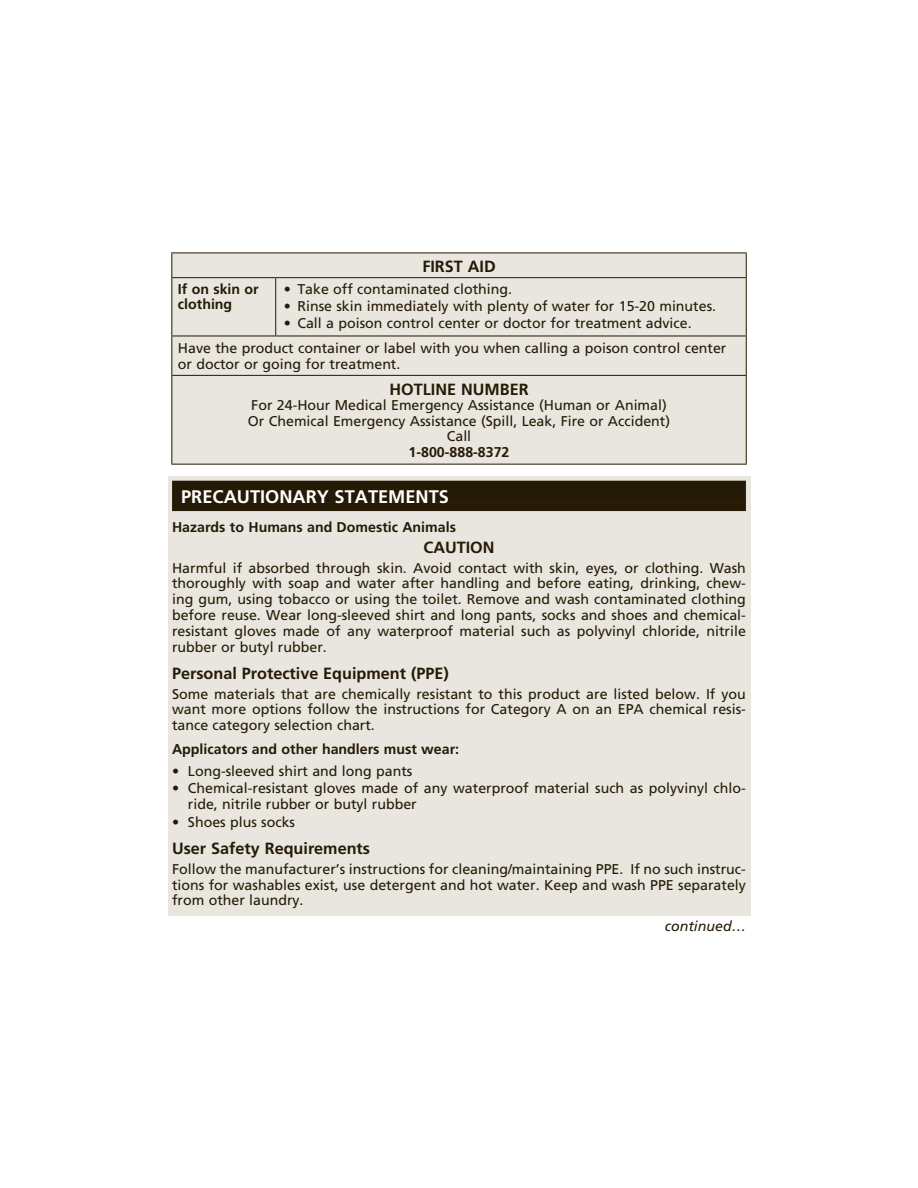
<style>
.page{position:relative;width:918px;height:1188px;background:#fff}
.page>*{position:absolute;margin:0;border:0;box-sizing:border-box;transform-origin:0 0}
.t1{font:700 18.15px "Frutiger LT Std";color:#fff}
.t2{font:700 16.2px "Frutiger LT Std";color:#251a05}
.t3{font:14.1px/15.8px "Frutiger LT Std";color:#251a05;text-align:justify}
.t4{font:700 14.1px/15.8px "Frutiger LT Std";color:#251a05}
.t5{font:italic 14.1px "Frutiger LT Std";color:#251a05}
</style>
<div class="page">
<div style="left:168px;top:476px;width:582px;height:440px;background:#e8e6df"></div>
<div style="left:172px;top:481px;width:574px;height:22px;background:#251a05"></div>
<div style="left:172px;top:503px;width:574px;height:8px;background:#251a05"></div>
<div style="left:172px;top:253px;width:574px;height:211px;background:#e8e6df"></div>
<hr style="left:171px;top:252px;width:105px;height:1px;background:#251a05">
<svg style="left:171px;top:253px;width:1px;height:24px"></svg>
<hr style="left:276px;top:252px;width:471px;height:1px;background:#251a05">
<svg style="left:746px;top:253px;width:1px;height:24px"></svg>
<hr style="left:171px;top:277px;width:105px;height:1px;background:#251a05">
<hr style="left:171px;top:278px;width:1px;height:57px;background:#251a05">
<hr style="left:276px;top:277px;width:471px;height:1px;background:#251a05">
<hr style="left:275px;top:278px;width:1px;height:57px;background:#251a05">
<hr style="left:746px;top:278px;width:1px;height:57px;background:#251a05">
<hr style="left:171px;top:335px;width:105px;height:1px;background:#251a05">
<hr style="left:171px;top:336px;width:1px;height:39px;background:#251a05">
<hr style="left:276px;top:335px;width:471px;height:1px;background:#251a05">
<hr style="left:746px;top:336px;width:1px;height:39px;background:#251a05">
<hr style="left:171px;top:375px;width:105px;height:1px;background:#251a05">
<hr style="left:171px;top:376px;width:1px;height:88px;background:#251a05">
<hr style="left:276px;top:375px;width:471px;height:1px;background:#251a05">
<hr style="left:746px;top:376px;width:1px;height:88px;background:#251a05">
<hr style="left:171px;top:464px;width:576px;height:1px;background:#251a05">
<p class="t2" style="left:422px;top:259px;width:75px">FIRST AID</p>
<p class="t4" style="left:178px;top:282px;width:82px">If on skin or clothing</p>
<p class="t3" style="left:284px;top:282px;width:230px">• Take off contaminated clothing.</p>
<p class="t3" style="left:284px;top:299px;width:434px">• Rinse skin immediately with plenty of water for 15-20 minutes.</p>
<p class="t3" style="left:178px;top:312px;width:550px;line-height:24.9px;text-indent:106px">• Call a poison control center or doctor for treatment advice.<br>Have the product container or label with you when calling a poison control center</p>
<p class="t3" style="left:178px;top:357px;width:224px">or doctor or going for treatment.</p>
<p class="t2" style="left:390px;top:383px;width:141px">HOTLINE NUMBER</p>
<p class="t3" style="left:248px;top:399px;width:424px;text-align:center">For 24-Hour Medical Emergency Assistance (Human or Animal)<br>Or Chemical Emergency Assistance (Spill, Leak, Fire or Accident)<br>Call</p>
<p class="t4" style="left:409px;top:445px;width:102px">1-800-888-8372</p>
<p class="t1" style="left:181px;top:489px;width:269px">PRECAUTIONARY STATEMENTS</p>
<p class="t4" style="left:172px;top:520px;width:285px">Hazards to Humans and Domestic Animals</p>
<p class="t2" style="left:423px;top:541px;width:73px">CAUTION</p>
<p class="t3" style="left:172px;top:561px;width:575px">Harmful if absorbed through skin. Avoid contact with skin, eyes, or clothing. Wash thoroughly with soap and water after handling and before eating, drinking, chew&shy;ing gum, using tobacco or using the toilet. Remove and wash contaminated clothing before reuse. Wear long-sleeved shirt and long pants, socks and shoes and chemical&shy;resistant gloves made of any waterproof material such as polyvinyl chloride, nitrile rubber or butyl rubber.</p>
<p class="t2" style="left:172px;top:667px;width:278px">Personal Protective Equipment (PPE)</p>
<p class="t3" style="left:172px;top:687px;width:575px">Some materials that are chemically resistant to this product are listed below. If you want more options follow the instructions for Category A on an EPA chemical resis&shy;tance category selection chart.</p>
<p class="t4" style="left:172px;top:742px;width:289px">Applicators and other handlers must wear:</p>
<p class="t3" style="left:172px;top:764px;width:242px">• Long-sleeved shirt and long pants</p>
<p class="t3" style="left:188px;top:782px;width:559px;text-indent:-16px">• Chemical-resistant gloves made of any waterproof material such as polyvinyl chlo&shy;ride, nitrile rubber or butyl rubber</p>
<p class="t3" style="left:172px;top:815px;width:125px">• Shoes plus socks</p>
<p class="t2" style="left:172px;top:842px;width:200px">User Safety Requirements</p>
<p class="t3" style="left:172px;top:862px;width:575px">Follow the manufacturer’s instructions for cleaning/maintaining PPE. If no such instruc&shy;tions for washables exist, use detergent and hot water. Keep and wash PPE separately from other laundry.</p>
<p class="t5" style="left:665px;top:921px;width:83px">continued…</p>
</div>
